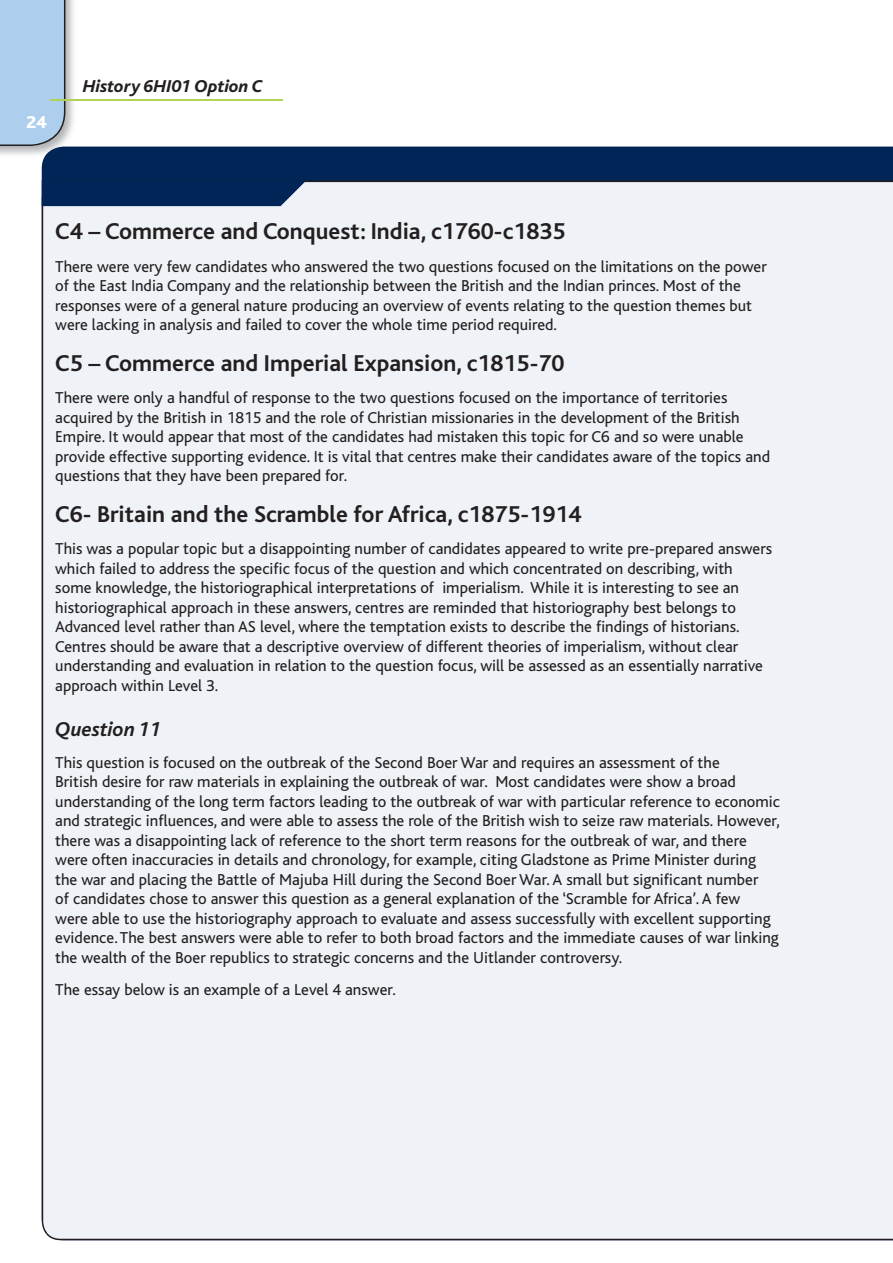
<style>
.page{position:relative;width:893px;height:1263px;background:#fff}
.page>*{position:absolute;margin:0;border:0;box-sizing:border-box;transform-origin:0 0}
.t1{font:700 24px "Bliss";color:#231f20}
.t2{font:italic 700 21px "Bliss";color:#231f20}
.t3{font:italic 800 18px "Bliss";color:#231f20}
.t4{font:800 18px "Bliss";color:#fff}
.t5{font:16.5px/19.5px "Bliss";color:#231f20}
</style>
<div class="page">
<img style="left:0;top:0;width:78px;height:155px">
<div style="left:0;top:0;width:65px;height:146px;background:#adceec"></div>
<hr style="left:50px;top:100px;width:233px;height:1px;background:#b0d354">
<div style="left:42px;top:147px;width:851px;height:34px;background:#002556"></div>
<div style="left:42px;top:181px;width:851px;height:1059px;background:#eff3f7"></div>
<svg style="left:42px;top:153px;width:290px;height:53px"></svg>
<p class="t4" style="left:26px;top:115px;width:22px">24</p>
<p class="t3" style="left:83px;top:79px;width:181px">History 6HI01 Option C</p>
<h1 class="t1" style="left:55px;top:222px;width:512px">C4 – Commerce and Conquest: India, c1760-c1835</h1>
<p class="t5" style="left:55px;top:258px;width:713px">There were very few candidates who answered the two questions focused on the limitations on the power of the East India Company and the relationship between the British and the Indian princes. Most of the responses were of a general nature producing an overview of events relating to the question themes but were lacking in analysis and failed to cover the whole time period required.</p>
<h1 class="t1" style="left:55px;top:354px;width:511px">C5 – Commerce and Imperial Expansion, c1815-70</h1>
<p class="t5" style="left:55px;top:389px;width:716px">There were only a handful of response to the two questions focused on the importance of territories acquired by the British in 1815 and the role of Christian missionaries in the development of the British Empire. It would appear that most of the candidates had mistaken this topic for C6 and so were unable provide effective supporting evidence. It is vital that centres make their candidates aware of the topics and questions that they have been prepared for.</p>
<h1 class="t1" style="left:55px;top:505px;width:528px">C6- Britain and the Scramble for Africa, c1875-1914</h1>
<p class="t5" style="left:55px;top:540px;width:718px">This was a popular topic but a disappointing number of candidates appeared to write pre-prepared answers which failed to address the specific focus of the question and which concentrated on describing, with some knowledge, the historiographical interpretations of imperialism. While it is interesting to see an historiographical approach in these answers, centres are reminded that historiography best belongs to Advanced level rather than AS level, where the temptation exists to describe the findings of historians.<br>Centres should be aware that a descriptive overview of different theories of imperialism, without clear understanding and evaluation in relation to the question focus, will be assessed as an essentially narrative approach within Level 3.</p>
<p class="t2" style="left:55px;top:721px;width:108px">Question 11</p>
<p class="t5" style="left:55px;top:754px;width:726px">This question is focused on the outbreak of the Second Boer War and requires an assessment of the<br>British desire for raw materials in explaining the outbreak of war. Most candidates were show a broad understanding of the long term factors leading to the outbreak of war with particular reference to economic and strategic influences, and were able to assess the role of the British wish to seize raw materials. However, there was a disappointing lack of reference to the short term reasons for the outbreak of war, and there were often inaccuracies in details and chronology, for example, citing Gladstone as Prime Minister during the war and placing the Battle of Majuba Hill during the Second Boer War. A small but significant number<br>of candidates chose to answer this question as a general explanation of the ‘Scramble for Africa’. A few<br>were able to use the historiography approach to evaluate and assess successfully with excellent supporting evidence. The best answers were able to refer to both broad factors and the immediate causes of war linking the wealth of the Boer republics to strategic concerns and the Uitlander controversy.</p>
<p class="t5" style="left:55px;top:981px;width:342px">The essay below is an example of a Level 4 answer.</p>
</div>
